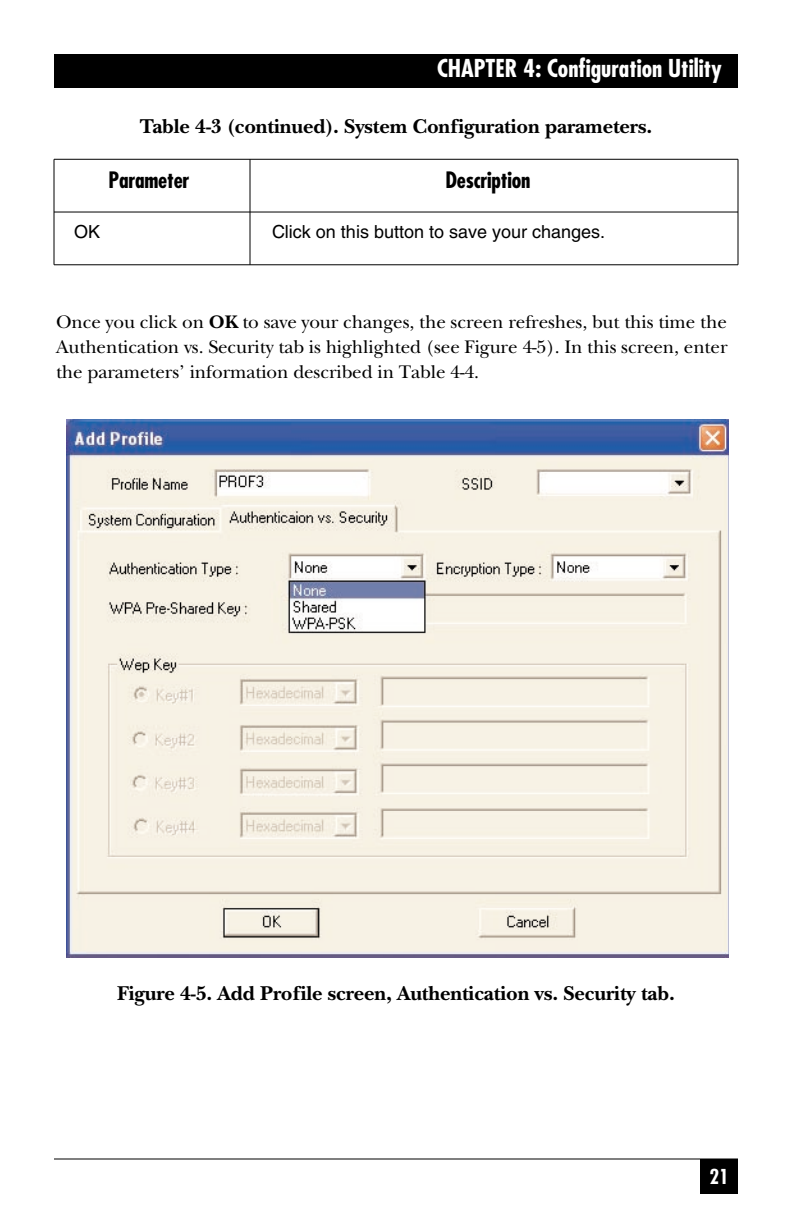
<style>
.page{position:relative;width:792px;height:1224px;background:#fff}
.page>*{position:absolute;margin:0;border:0;box-sizing:border-box;transform-origin:0 0}
.t1{font:700 condensed 24px "Futura";color:#fff}
.t2{font:700 condensed 22px "Futura";letter-spacing:-.01em;color:#000}
.t3{font:700 20.8px "New Baskerville";letter-spacing:-.005em;color:#000}
.t4{font:700 condensed 20px "Futura";color:#fff}
.t5{font:19px/25px "New Baskerville";letter-spacing:-.005em;color:#000;text-align:justify}
.t6{font:18px "Helvetica";color:#000}
.s1{font-weight:700}
</style>
<div class="page">
<div style="left:54px;top:54px;width:684px;height:34px;background:#000"></div>
<div style="left:700px;top:1159px;width:38px;height:35px;background:#000"></div>
<hr style="left:54px;top:1158px;width:684px;height:2px;background:#000">
<img style="left:66px;top:419px;width:663px;height:539px">
<hr style="left:54px;top:159px;width:684px;height:1px;background:#000">
<hr style="left:54px;top:212px;width:684px;height:1px;background:#000">
<hr style="left:54px;top:159px;width:1px;height:106px;background:#000">
<hr style="left:250px;top:159px;width:1px;height:106px;background:#000">
<hr style="left:738px;top:159px;width:1px;height:106px;background:#000">
<hr style="left:54px;top:264px;width:684px;height:1px;background:#000">
<p class="t1" style="left:437px;top:58px;width:286px">CHAPTER 4: Configuration Utility</p>
<p class="t3" style="left:140px;top:119px;width:514px">Table 4-3 (continued). System Configuration parameters.</p>
<p class="t2" style="left:109px;top:170px;width:82px">Parameter</p>
<p class="t2" style="left:445px;top:170px;width:87px">Description</p>
<p class="t6" style="left:74px;top:225px;width:28px">OK</p>
<p class="t6" style="left:272px;top:225px;width:335px">Click on this button to save your changes.</p>
<p class="t5" style="left:56px;top:312px;width:673px">Once you click on <span class="s1">OK</span> to save your changes, the screen refreshes, but this time the Authentication vs. Security tab is highlighted (see Figure 4-5). In this screen, enter the parameters’ information described in Table 4-4.</p>
<p class="t3" style="left:117px;top:986px;width:559px">Figure 4-5. Add Profile screen, Authentication vs. Security tab.</p>
<p class="t4" style="left:709px;top:1168px;width:21px">21</p>
</div>
